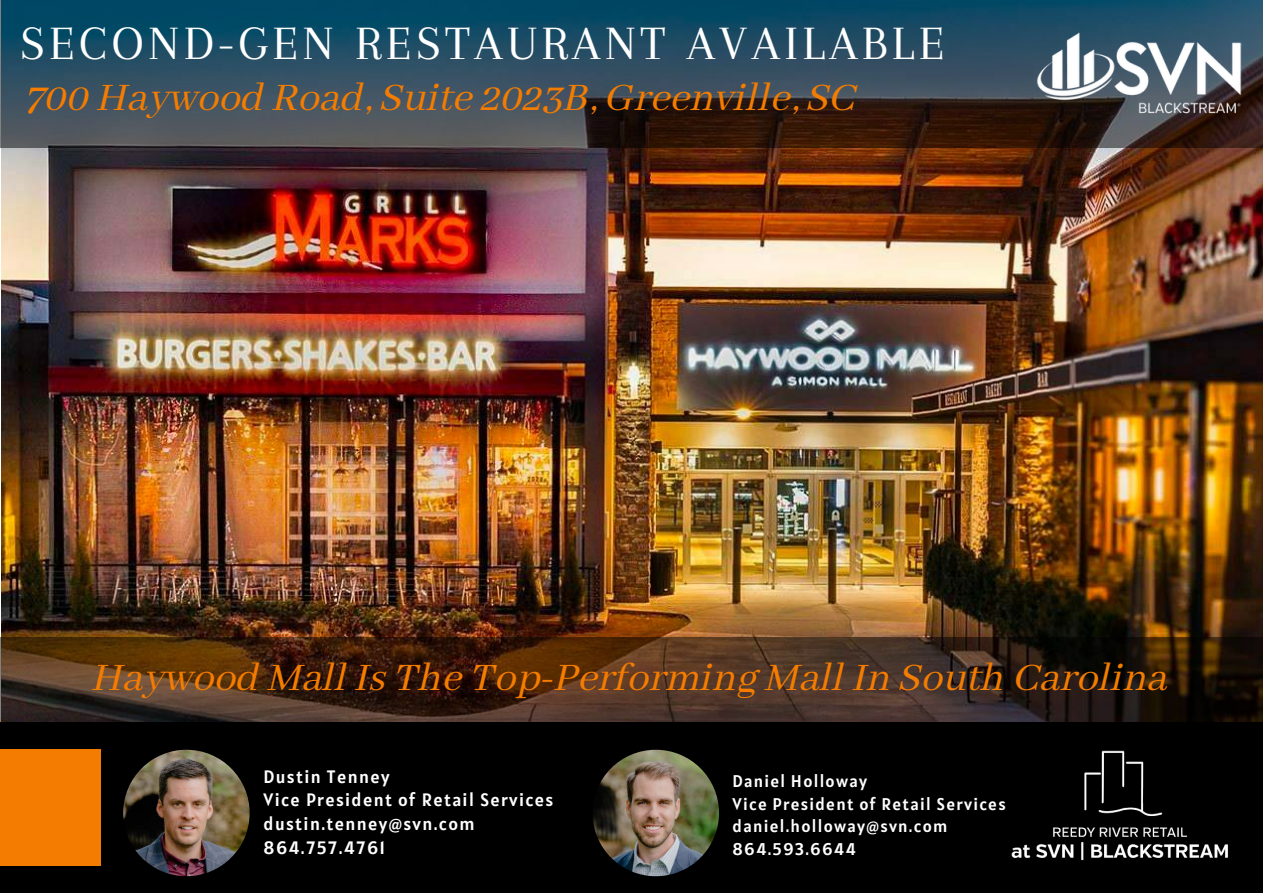
<style>
.page{position:relative;width:1263px;height:893px;background:#fff}
.page>*{position:absolute;margin:0;border:0;box-sizing:border-box;transform-origin:0 0}
.t1{font:49.65px "Arapey";letter-spacing:.09em;color:#fff}
.t2{font:43.35px "CA Generated";color:#f47c00}
.t3{font:17.85px/23.9px "Alatsi";letter-spacing:.075em;color:#fff}
.t4{font:16.88px/22.5px "Alatsi";letter-spacing:.075em;color:#fff}
</style>
<div class="page">
<img style="left:1px;top:148px;width:1262px;height:488px">
<svg style="left:0;top:0;width:1263px;height:148px;background:#2b4554"></svg>
<div style="left:0;top:722px;width:1263px;height:171px;background:#000"></div>
<img style="left:1011px;top:750px;width:217px;height:111px">
<svg style="left:0;top:636px;width:1263px;height:86px;background:#412919"></svg>
<div style="left:0;top:750px;width:100px;height:116px;background:#f47c00"></div>
<img style="left:1037px;top:31px;width:204px;height:85px">
<img style="left:592px;top:750px;width:127px;height:126px;border-radius:50%">
<img style="left:123px;top:750px;width:127px;height:126px;border-radius:50%">
<p class="t1" style="left:20px;top:16px;width:926px">SECOND-GEN RESTAURANT AVAILABLE</p>
<p class="t2" style="left:27px;top:74px;width:832px">700 Haywood Road, Suite 2023B, Greenville, SC</p>
<p class="t2" style="left:93px;top:653px;width:1076px">Haywood Mall Is The Top-Performing Mall In South Carolina</p>
<p class="t3" style="left:264px;top:762px;width:291px">Dustin Tenney<br>Vice President of Retail Services dustin.tenney@svn.com<br>864.757.4761</p>
<p class="t4" style="left:732px;top:768px;width:275px">Daniel Holloway<br>Vice President of Retail Services daniel.holloway@svn.com<br>864.593.6644</p>
</div>
